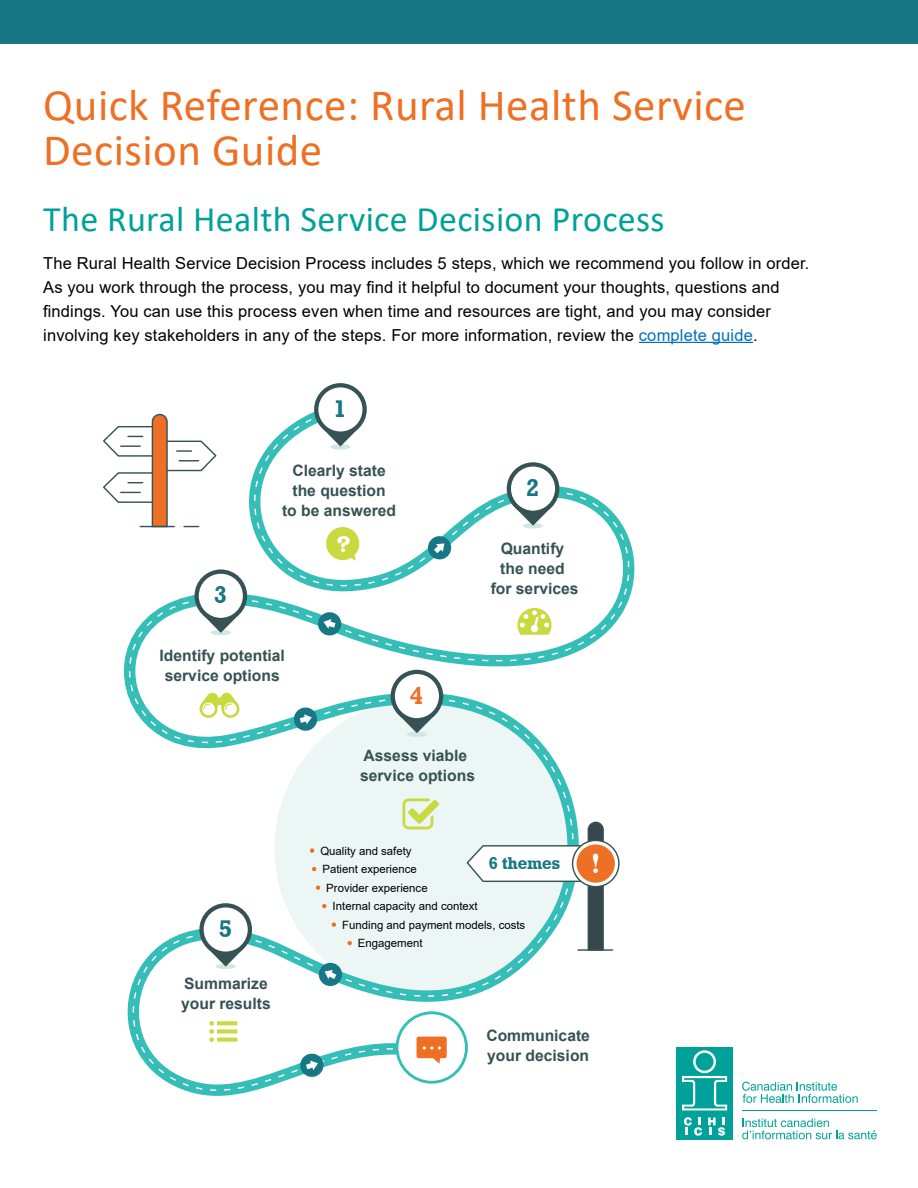
<style>
.page{position:relative;width:918px;height:1188px;background:#fff}
.page>*{position:absolute;margin:0;border:0;box-sizing:border-box;transform-origin:0 0}
.t1{font:45px/45px "Calibri";letter-spacing:.01em;color:#ed7024}
.t2{font:36px "Calibri";letter-spacing:.01em;color:#00a199}
.t3{font:24.15px "Geometric Slab 712 BT Bold A";color:#177784}
.t4{font:24.15px "Geometric Slab 712 BT Bold A";color:#ed7024}
.t5{font:17.1px "Geometric Slab 712 BT Bold A";color:#177784}
.body{font:16.5px/24px "Arial";letter-spacing:.01em;color:#000}
.t6{font:700 15.6px/20px "Arial";color:#365254}
.t7{font:11.4px "Arial";color:#000}
.s1{color:#0070c0}
.s2{color:#ed7024}
.s3{font-family:"Americana BT";font-weight:800;font-size:29.55px;color:#fff}
</style>
<div class="page">
<div style="left:0;top:0;width:918px;height:44px;background:#177784"></div>
<div style="left:676px;top:1047px;width:57px;height:92px;background:#00a199"></div>
<svg style="left:742px;top:1082px;width:116px;height:21px"></svg>
<svg style="left:742px;top:1118px;width:135px;height:21px"></svg>
<hr style="left:742px;top:1110px;width:135px;height:1px;background:#00a199">
<svg style="left:684px;top:1117px;width:18px;height:19px"></svg>
<svg style="left:708px;top:1117px;width:17px;height:19px"></svg>
<svg style="left:682px;top:1050px;width:45px;height:60px"></svg>
<hr style="left:639px;top:342px;width:114px;height:1px;background:#0070c0">
<svg style="left:124px;top:412px;width:511px;height:684px"></svg>
<svg style="left:427px;top:535px;width:25px;height:26px"></svg>
<svg style="left:317px;top:611px;width:26px;height:26px"></svg>
<svg style="left:293px;top:706px;width:25px;height:26px"></svg>
<svg style="left:317px;top:961px;width:27px;height:27px"></svg>
<svg style="left:299px;top:1052px;width:26px;height:26px"></svg>
<div style="left:330px;top:444px;width:21px;height:6px;background:#cfe8e3;border-radius:50%"></div>
<svg style="left:325px;top:526px;width:35px;height:35px"></svg>
<svg style="left:322px;top:428px;width:37px;height:19px"></svg>
<div style="left:316px;top:385px;width:49px;height:49px;background:#fff;border-radius:50%"></div>
<div style="left:314px;top:383px;width:53px;height:53px;border:4px solid #365254;border-radius:50%"></div>
<svg style="left:517px;top:608px;width:35px;height:27px"></svg>
<div style="left:523px;top:523px;width:20px;height:5px;background:#cfe8e3;border-radius:50%"></div>
<svg style="left:515px;top:507px;width:36px;height:19px"></svg>
<div style="left:509px;top:464px;width:48px;height:49px;background:#fff;border-radius:50%"></div>
<div style="left:507px;top:462px;width:52px;height:53px;border:4px solid #365254;border-radius:50%"></div>
<svg style="left:209px;top:1021px;width:28px;height:21px"></svg>
<div style="left:216px;top:964px;width:20px;height:5px;background:#cfe8e3;border-radius:50%"></div>
<svg style="left:207px;top:948px;width:37px;height:19px"></svg>
<div style="left:202px;top:905px;width:48px;height:49px;background:#fff;border-radius:50%"></div>
<div style="left:199px;top:903px;width:53px;height:53px;border:4px solid #365254;border-radius:50%"></div>
<svg style="left:200px;top:693px;width:39px;height:25px"></svg>
<div style="left:211px;top:630px;width:20px;height:5px;background:#cfe8e3;border-radius:50%"></div>
<svg style="left:202px;top:614px;width:37px;height:19px"></svg>
<div style="left:197px;top:572px;width:48px;height:48px;background:#fff;border-radius:50%"></div>
<div style="left:195px;top:569px;width:52px;height:53px;border:4px solid #365254;border-radius:50%"></div>
<div style="left:397px;top:1013px;width:69px;height:69px;background:#fff;border-radius:50%"></div>
<div style="left:396px;top:1011px;width:72px;height:73px;border:3px solid #35bdb7;border-radius:50%"></div>
<svg style="left:417px;top:1037px;width:30px;height:27px"></svg>
<svg style="left:309px;top:847px;width:6px;height:7px"></svg>
<svg style="left:311px;top:866px;width:6px;height:6px"></svg>
<svg style="left:315px;top:884px;width:6px;height:7px"></svg>
<svg style="left:321px;top:903px;width:7px;height:6px"></svg>
<svg style="left:331px;top:921px;width:6px;height:7px"></svg>
<svg style="left:346px;top:940px;width:7px;height:6px"></svg>
<svg style="left:103px;top:413px;width:115px;height:115px"></svg>
<svg style="left:402px;top:798px;width:37px;height:31px"></svg>
<div style="left:407px;top:732px;width:20px;height:5px;background:#cfe8e3;border-radius:50%"></div>
<svg style="left:399px;top:715px;width:36px;height:18px"></svg>
<div style="left:393px;top:672px;width:48px;height:48px;background:#fff;border-radius:50%"></div>
<div style="left:391px;top:670px;width:52px;height:52px;border:4px solid #365254;border-radius:50%"></div>
<svg style="left:465px;top:821px;width:155px;height:130px"></svg>
<div style="left:577px;top:844px;width:38px;height:39px;background:#ed7024;border-radius:50%"></div>
<h1 class="t1" style="left:43px;top:82px;width:704px">Quick Reference: Rural Health Service<br>Decision Guide</h1>
<h2 class="t2" style="left:43px;top:194px;width:623px">The Rural Health Service Decision Process</h2>
<p class="body" style="left:43px;top:251px;width:768px">The Rural Health Service Decision Process includes 5 steps, which we recommend you follow in order.<br>As you work through the process, you may find it helpful to document your thoughts, questions and findings. You can use this process even when time and resources are tight, and you may consider involving key stakeholders in any of the steps. For more information, review the <span class="s1">complete guide</span>.</p>
<p class="t3" style="left:334px;top:394px;width:14px">1</p>
<p class="t6" style="left:282px;top:461px;width:116px;text-align:center">Clearly state the question<br>to be answered</p>
<p class="t3" style="left:214px;top:580px;width:14px">3</p>
<p class="t6" style="left:160px;top:646px;width:127px;text-align:center">Identify potential service options</p>
<p class="t4" style="left:410px;top:680px;width:14px">4</p>
<p class="t3" style="left:526px;top:473px;width:14px">2</p>
<p class="t6" style="left:491px;top:539px;width:89px;text-align:center">Quantify the need for services</p>
<p class="t6" style="left:360px;top:746px;width:116px">Assess viable service options</p>
<p class="t3" style="left:219px;top:914px;width:14px">5</p>
<p class="t6" style="left:181px;top:974px;width:91px">Summarize your results</p>
<p class="t7" style="left:310px;top:843px;width:103px"><span class="s2">•</span> Quality and safety</p>
<p class="t7" style="left:312px;top:861px;width:106px"><span class="s2">•</span> Patient experience</p>
<p class="t7" style="left:316px;top:880px;width:113px"><span class="s2">•</span> Provider experience</p>
<p class="t7" style="left:322px;top:898px;width:157px"><span class="s2">•</span> Internal capacity and context</p>
<p class="t7" style="left:332px;top:917px;width:195px"><span class="s2">•</span> Funding and payment models, costs</p>
<p class="t7" style="left:348px;top:935px;width:76px"><span class="s2">•</span> Engagement</p>
<p class="t5" style="left:489px;top:852px;width:113px">6 themes <span class="s3">!</span></p>
<p class="t6" style="left:486px;top:1026px;width:105px">Communicate your decision</p>
</div>
